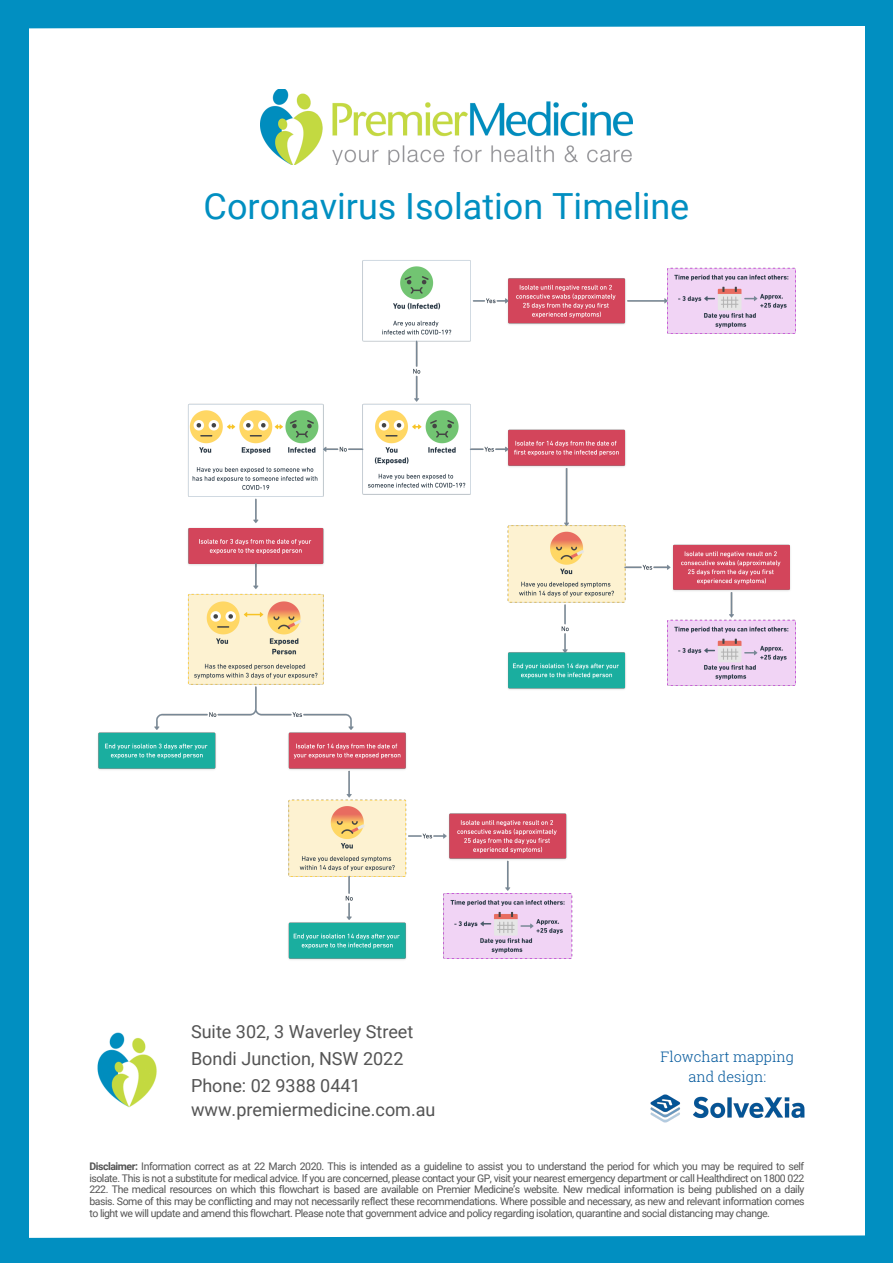
<style>
.page{position:relative;width:893px;height:1263px;background:#fff}
.page>*{position:absolute;margin:0;border:0;box-sizing:border-box;transform-origin:0 0}
.t1{font:36px "Roboto";color:#018fc1}
.t2{font:18px/27px "Roboto";color:#545454}
.t3{font:300 14.48px/20px "Roboto Slab";color:#01579b;text-align:center}
.t4{font:10.5px/11.9px "Roboto";letter-spacing:-.04em;color:#545454;text-align:justify}
.s1{font-weight:700}
</style>
<div class="page">
<img style="left:98px;top:260px;width:698px;height:700px">
<img style="left:261px;top:89px;width:372px;height:76px">
<div style="left:0;top:0;width:29px;height:1263px;background:#018fc1"></div>
<div style="left:865px;top:0;width:28px;height:1263px;background:#018fc1"></div>
<svg style="left:29px;top:0;width:836px;height:29px;background:#1095c4"></svg>
<svg style="left:29px;top:1235px;width:836px;height:28px;background:#1095c4"></svg>
<img style="left:97px;top:1032px;width:60px;height:76px">
<img style="left:650px;top:1094px;width:154px;height:28px">
<h1 class="t1" style="left:204px;top:186px;width:487px">Coronavirus Isolation Timeline</h1>
<h2 class="t2" style="left:191px;top:1018px;width:224px">Suite 302, 3 Waverley Street<br>Bondi Junction, NSW 2022<br>Phone: 02 9388 0441</h2>
<h2 class="t2" style="left:191px;top:1096px;width:246px">www.premiermedicine.com.au</h2>
<h3 class="t3" style="left:660px;top:1047px;width:135px">Flowchart mapping and design:</h3>
<p class="t4" style="left:89px;top:1160px;width:717px"><span class="s1">Disclaimer:</span> Information correct as at 22 March 2020. This is intended as a guideline to assist you to understand the period for which you may be required to self isolate. This is not a substitute for medical advice. If you are concerned, please contact your GP, visit your nearest emergency department or call Healthdirect on 1800 022<br>222. The medical resources on which this flowchart is based are available on Premier Medicine’s website. New medical information is being published on a daily basis. Some of this may be conflicting and may not necessarily reflect these recommendations. Where possible and necessary, as new and relevant information comes to light we will update and amend this flowchart. Please note that government advice and policy regarding isolation, quarantine and social distancing may change.</p>
</div>
